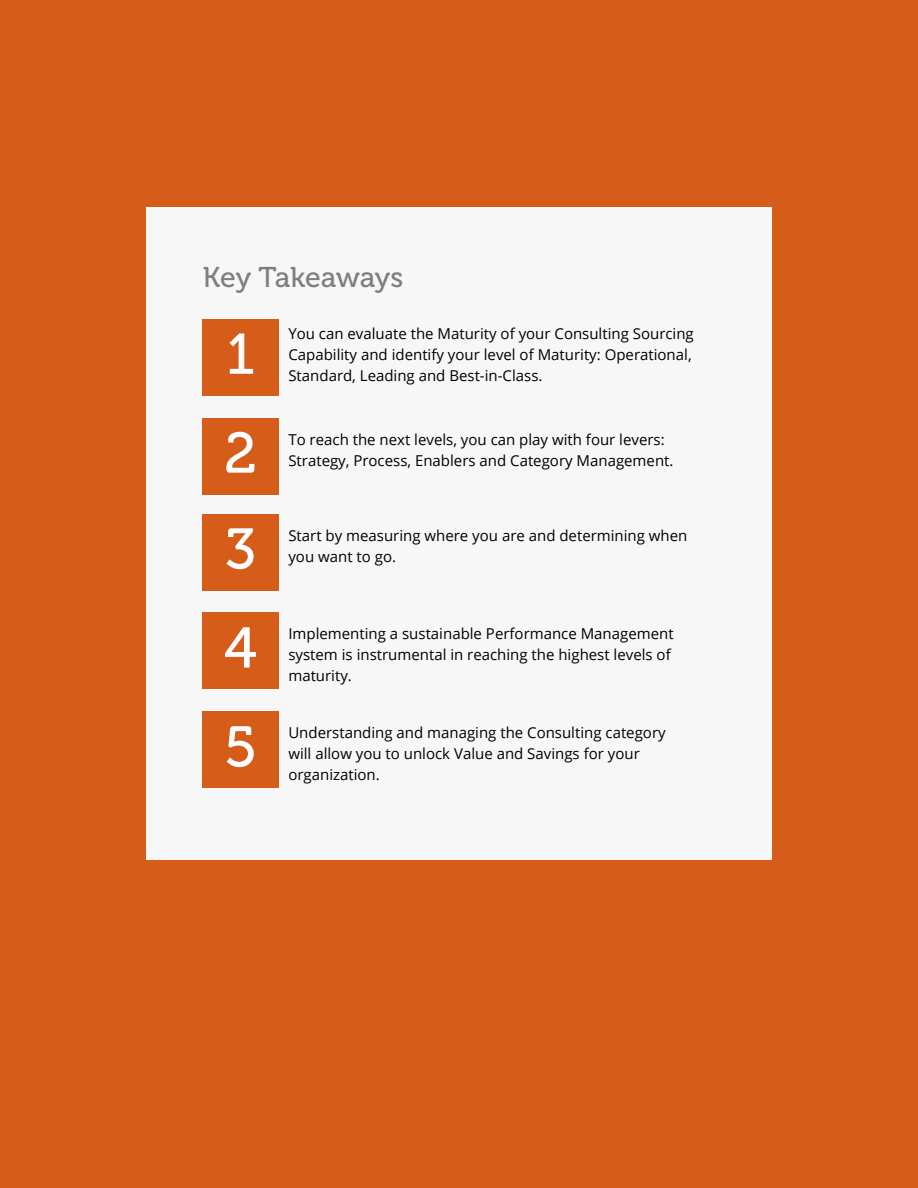
<style>
.page{position:relative;width:918px;height:1188px;background:#d55c19}
.page>*{position:absolute;margin:0;border:0;box-sizing:border-box;transform-origin:0 0}
.t1{font:57px/98.2px "Museo 500";color:#fff;text-align:justify}
.t2{font:28.5px "Museo 500";letter-spacing:-.005em;color:#7f7f7f}
.t3{font:15px/21px "Open Sans";color:#000}
</style>
<div class="page">
<div style="left:146px;top:207px;width:626px;height:653px;background:#f7f7f7"></div>
<div style="left:202px;top:319px;width:77px;height:76px;background:#d55c19"></div>
<div style="left:202px;top:418px;width:77px;height:76px;background:#d55c19"></div>
<div style="left:202px;top:514px;width:77px;height:76px;background:#d55c19"></div>
<div style="left:202px;top:613px;width:77px;height:76px;background:#d55c19"></div>
<div style="left:202px;top:712px;width:77px;height:76px;background:#d55c19"></div>
<h2 class="t2" style="left:203px;top:262px;width:202px">Key Takeaways</h2>
<h1 class="t1" style="left:224px;top:306px;width:35px">1<br>2<br>3<br>4<br>5</h1>
<p class="t3" style="left:288px;top:322px;width:407px">You can evaluate the Maturity of your Consulting Sourcing<br>Capability and identify your level of Maturity: Operational,<br>Standard, Leading and Best-in-Class.</p>
<p class="t3" style="left:288px;top:428px;width:387px">To reach the next levels, you can play with four levers:<br>Strategy, Process, Enablers and Category Management.</p>
<p class="t3" style="left:288px;top:524px;width:401px">Start by measuring where you are and determining when you want to go.</p>
<p class="t3" style="left:288px;top:623px;width:387px">Implementing a sustainable Performance Management system is instrumental in reaching the highest levels of maturity.</p>
<p class="t3" style="left:288px;top:722px;width:379px">Understanding and managing the Consulting category will allow you to unlock Value and Savings for your organization.</p>
</div>
